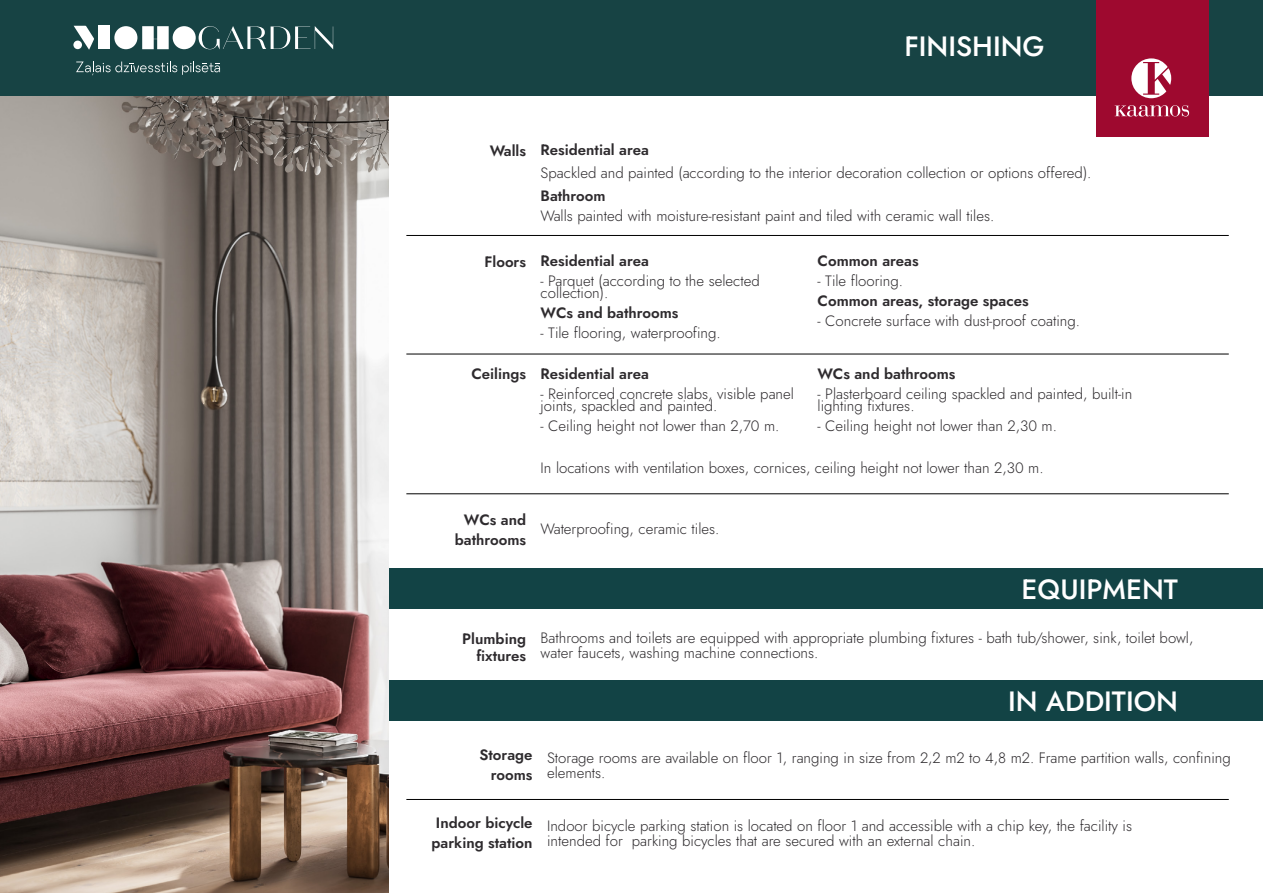
<style>
.page{position:relative;width:1263px;height:893px;background:#fff}
.page>*{position:absolute;margin:0;border:0;box-sizing:border-box;transform-origin:0 0}
.t1{font:500 27.9px "Jost";color:#fff}
.t2{font:15px/12px "Jost";color:#2e2b2e}
.t3{font:600 15px/20.1px "Jost";color:#2e2b2e;text-align:right}
</style>
<div class="page">
<div style="left:0;top:680px;width:1263px;height:41px;background:#124345"></div>
<div style="left:0;top:568px;width:1263px;height:41px;background:#124345"></div>
<img style="left:0;top:95px;width:388px;height:798px">
<div style="left:0;top:0;width:1263px;height:95px;background:#174344"></div>
<div style="left:1096px;top:0;width:113px;height:136px;background:#9e092f"></div>
<svg style="left:1115px;top:105px;width:74px;height:12px"></svg>
<svg style="left:1131px;top:58px;width:40px;height:40px"></svg>
<div style="left:98px;top:26px;width:12px;height:23px;background:#fff"></div>
<svg style="left:74px;top:26px;width:20px;height:24px"></svg>
<div style="left:73px;top:41px;width:9px;height:8px;background:#fff;border-radius:50%"></div>
<div style="left:114px;top:26px;width:23px;height:23px;background:#fff;border-radius:50%"></div>
<div style="left:173px;top:26px;width:23px;height:23px;background:#fff;border-radius:50%"></div>
<svg style="left:142px;top:26px;width:27px;height:23px"></svg>
<svg style="left:199px;top:26px;width:134px;height:23px"></svg>
<svg style="left:76px;top:62px;width:144px;height:13px"></svg>
<hr style="left:406px;top:799px;width:823px;height:1px;background:#000">
<hr style="left:406px;top:494px;width:823px;height:1px;background:#000">
<hr style="left:406px;top:354px;width:823px;height:1px;background:#000">
<hr style="left:406px;top:235px;width:823px;height:1px;background:#000">
<h1 class="t1" style="left:904px;top:27px;width:142px">FINISHING</h1>
<p class="t3" style="left:490px;top:141px;width:38px">Walls</p>
<p class="t3" style="left:484px;top:252px;width:43px">Floors</p>
<p class="t3" style="left:541px;top:140px;width:110px">Residential area</p>
<p class="t2" style="left:541px;top:167px;width:552px">Spackled and painted (according to the interior decoration collection or options offered).</p>
<p class="t3" style="left:541px;top:186px;width:67px">Bathroom</p>
<p class="t2" style="left:541px;top:210px;width:455px">Walls painted with moisture-resistant paint and tiled with ceramic wall tiles.</p>
<p class="t3" style="left:541px;top:250px;width:110px">Residential area</p>
<p class="t2" style="left:541px;top:274px;width:221px">- Parquet (according to the selected collection).</p>
<p class="t3" style="left:541px;top:302px;width:139px">WCs and bathrooms</p>
<p class="t2" style="left:541px;top:327px;width:182px">- Tile flooring, waterproofing.</p>
<p class="t3" style="left:817px;top:250px;width:103px">Common areas</p>
<p class="t2" style="left:817px;top:275px;width:87px">- Tile flooring.</p>
<p class="t3" style="left:817px;top:290px;width:213px">Common areas, storage spaces</p>
<p class="t2" style="left:817px;top:315px;width:264px">- Concrete surface with dust-proof coating.</p>
<p class="t3" style="left:471px;top:364px;width:56px">Ceilings</p>
<p class="t3" style="left:541px;top:364px;width:110px">Residential area</p>
<p class="t2" style="left:541px;top:388px;width:255px">- Reinforced concrete slabs, visible panel joints, spackled and painted.</p>
<p class="t2" style="left:541px;top:420px;width:240px">- Ceiling height not lower than 2,70 m.</p>
<p class="t3" style="left:817px;top:364px;width:139px">WCs and bathrooms</p>
<p class="t2" style="left:817px;top:388px;width:316px">- Plasterboard ceiling spackled and painted, built-in lighting fixtures.</p>
<p class="t2" style="left:817px;top:420px;width:241px">- Ceiling height not lower than 2,30 m.</p>
<p class="t2" style="left:541px;top:462px;width:504px">In locations with ventilation boxes, cornices, ceiling height not lower than 2,30 m.</p>
<p class="t3" style="left:455px;top:509px;width:73px">WCs and bathrooms</p>
<p class="t2" style="left:541px;top:523px;width:180px">Waterproofing, ceramic tiles.</p>
<h1 class="t1" style="left:1022px;top:569px;width:158px">EQUIPMENT</h1>
<p class="t3" style="left:462px;top:630px;width:65px;line-height:17.1px">Plumbing fixtures</p>
<p class="t2" style="left:541px;top:630px;width:654px;line-height:15px">Bathrooms and toilets are equipped with appropriate plumbing fixtures - bath tub/shower, sink, toilet bowl, water faucets, washing machine connections.</p>
<p class="t3" style="left:479px;top:744px;width:55px">Storage rooms</p>
<p class="t3" style="left:432px;top:813px;width:102px;text-align:left">Indoor bicycle parking station</p>
<h1 class="t1" style="left:1008px;top:681px;width:171px">IN ADDITION</h1>
<p class="t2" style="left:547px;top:750px;width:685px;line-height:15px">Storage rooms are available on floor 1, ranging in size from 2,2 m2 to 4,8 m2. Frame partition walls, confining elements.</p>
<p class="t2" style="left:547px;top:818px;width:586px;line-height:15px">Indoor bicycle parking station is located on floor 1 and accessible with a chip key, the facility is intended for parking bicycles that are secured with an external chain.</p>
</div>
